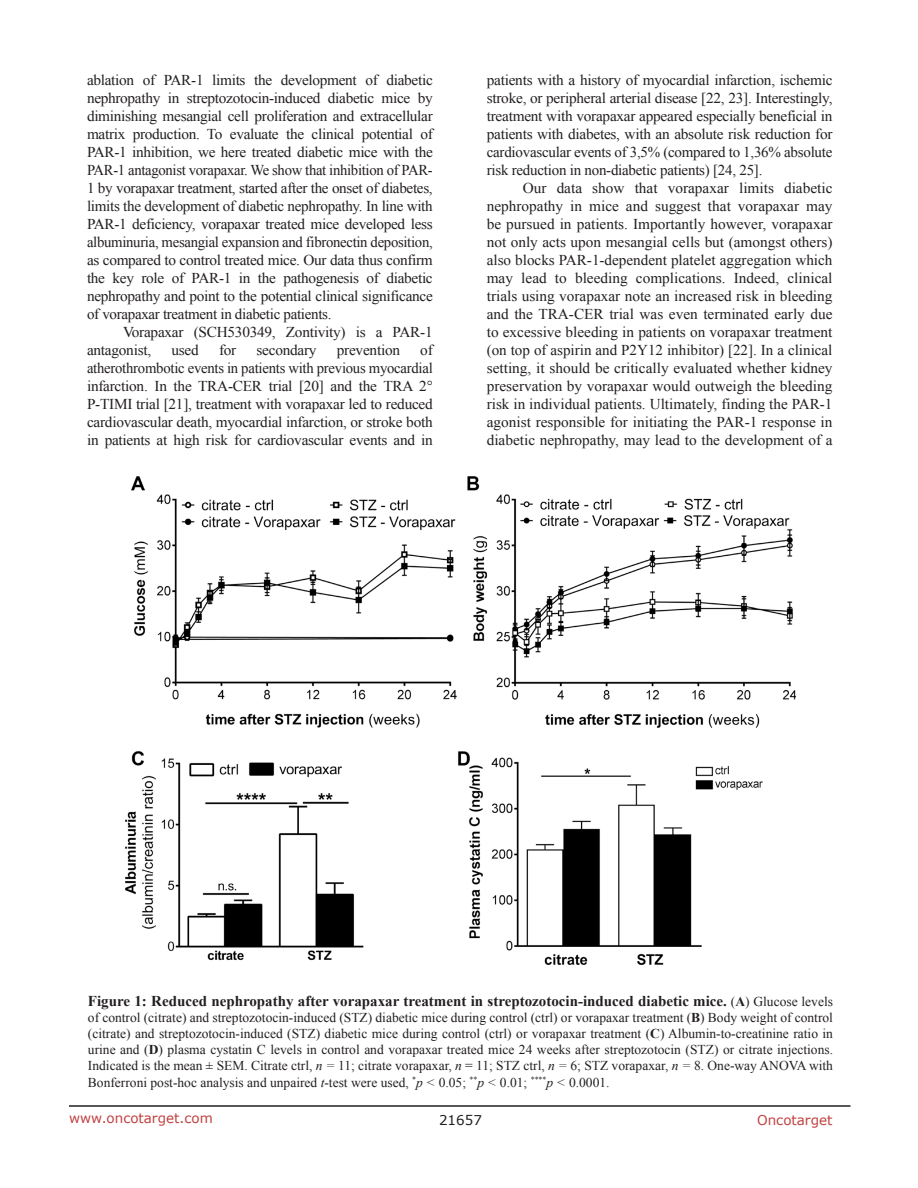
<style>
.page{position:relative;width:918px;height:1188px;background:#fff}
.page>*{position:absolute;margin:0;border:0;box-sizing:border-box;transform-origin:0 0}
.BodyText{font:15px/18px "Times New Roman";letter-spacing:-.015em;color:#231f20;text-align:justify}
.Figuretrx{font:700 15px "Times New Roman";color:#231f20}
.Figuretrx-2{font:13.5px/16.2px "Times New Roman";color:#231f20;text-align:justify}
.t1{font:13.5px "Verdana";color:#c24141}
.t2{font:13.5px "Verdana";color:#231f20}
.s1{font-weight:400;font-size:13.5px}
.s2{font-size:13.5px}
.s3{font-weight:700}
.s4{font-style:italic}
</style>
<div class="page">
<hr style="left:69px;top:1105px;width:781px;height:2px;background:#231f20">
<img style="left:125px;top:476px;width:671px;height:488px">
<p class="BodyText" style="left:87px;top:71px;width:347px">ablation of PAR-1 limits the development of diabetic nephropathy in streptozotocin-induced diabetic mice by diminishing mesangial cell proliferation and extracellular matrix production. To evaluate the clinical potential of PAR-1 inhibition, we here treated diabetic mice with the PAR-1 antagonist vorapaxar. We show that inhibition of PAR-1 by vorapaxar treatment, started after the onset of diabetes, limits the development of diabetic nephropathy. In line with PAR-1 deficiency, vorapaxar treated mice developed less albuminuria, mesangial expansion and fibronectin deposition, as compared to control treated mice. Our data thus confirm the key role of PAR-1 in the pathogenesis of diabetic nephropathy and point to the potential clinical significance of vorapaxar treatment in diabetic patients.</p>
<p class="BodyText" style="left:87px;top:323px;width:347px;text-indent:36px">Vorapaxar (SCH530349, Zontivity) is a PAR-1 antagonist,</p>
<p class="BodyText" style="left:171px;top:341px;width:29px">used</p>
<p class="BodyText" style="left:219px;top:341px;width:19px">for</p>
<p class="BodyText" style="left:257px;top:341px;width:62px">secondary</p>
<p class="BodyText" style="left:337px;top:341px;width:65px">prevention</p>
<p class="BodyText" style="left:87px;top:341px;width:347px;text-indent:333px">of atherothrombotic events in patients with previous myocardial infarction. In the TRA-CER trial [20] and the TRA 2° P-TIMI trial [21], treatment with vorapaxar led to reduced cardiovascular death, myocardial infarction, or stroke both in patients at high risk for cardiovascular events and in</p>
<p class="BodyText" style="left:487px;top:71px;width:347px">patients with a history of myocardial infarction, ischemic stroke, or peripheral arterial disease [22, 23]. Interestingly, treatment with vorapaxar appeared especially beneficial in patients with diabetes, with an absolute risk reduction for cardiovascular events of 3,5% (compared to 1,36% absolute risk reduction in non-diabetic patients) [24, 25].</p>
<p class="BodyText" style="left:487px;top:179px;width:347px;text-indent:36px">Our data show that vorapaxar limits diabetic nephropathy in mice and suggest that vorapaxar may be pursued in patients. Importantly however, vorapaxar not only acts upon mesangial cells but (amongst others) also blocks PAR-1-dependent platelet aggregation which may lead to bleeding complications. Indeed, clinical trials using vorapaxar note an increased risk in bleeding and the TRA-CER trial was even terminated early due to excessive bleeding in patients on vorapaxar treatment (on top of aspirin and P2Y12 inhibitor) [22]. In a clinical setting, it should be critically evaluated whether kidney preservation by vorapaxar would outweigh the bleeding risk in individual patients. Ultimately, finding the PAR-1 agonist responsible for initiating the PAR-1 response in diabetic nephropathy, may lead to the development of a</p>
<p class="Figuretrx" style="left:88px;top:990px;width:747px">Figure 1: Reduced nephropathy after vorapaxar treatment in streptozotocin-induced diabetic mice. <span class="s1">(</span><span class="s2">A</span><span class="s1">) Glucose levels</span></p>
<p class="Figuretrx-2" style="left:88px;top:1009px;width:747px">of control (citrate) and streptozotocin-induced (STZ) diabetic mice during control (ctrl) or vorapaxar treatment (<span class="s3">B</span>) Body weight of control (citrate) and streptozotocin-induced (STZ) diabetic mice during control (ctrl) or vorapaxar treatment (<span class="s3">C</span>) Albumin-to-creatinine ratio in urine and (<span class="s3">D</span>) plasma cystatin C levels in control and vorapaxar treated mice 24 weeks after streptozotocin (STZ) or citrate injections.<br>Indicated is the mean ± SEM. Citrate ctrl, <span class="s4">n =</span> 11; citrate vorapaxar, <span class="s4">n</span> = 11; STZ ctrl, <span class="s4">n =</span> 6; STZ vorapaxar, <span class="s4">n =</span> 8. One-way ANOVA with Bonferroni post-hoc analysis and unpaired <span class="s4">t</span>-test were used, <sup>*</sup><span class="s4">p &lt;</span> 0.05; <sup>**</sup><span class="s4">p &lt;</span> 0.01; <sup>****</sup><span class="s4">p &lt;</span> 0.0001.</p>
<p class="t1" style="left:69px;top:1109px;width:145px">www.oncotarget.com</p>
<p class="t2" style="left:439px;top:1111px;width:44px">21657</p>
<p class="t1" style="left:757px;top:1111px;width:77px">Oncotarget</p>
</div>
